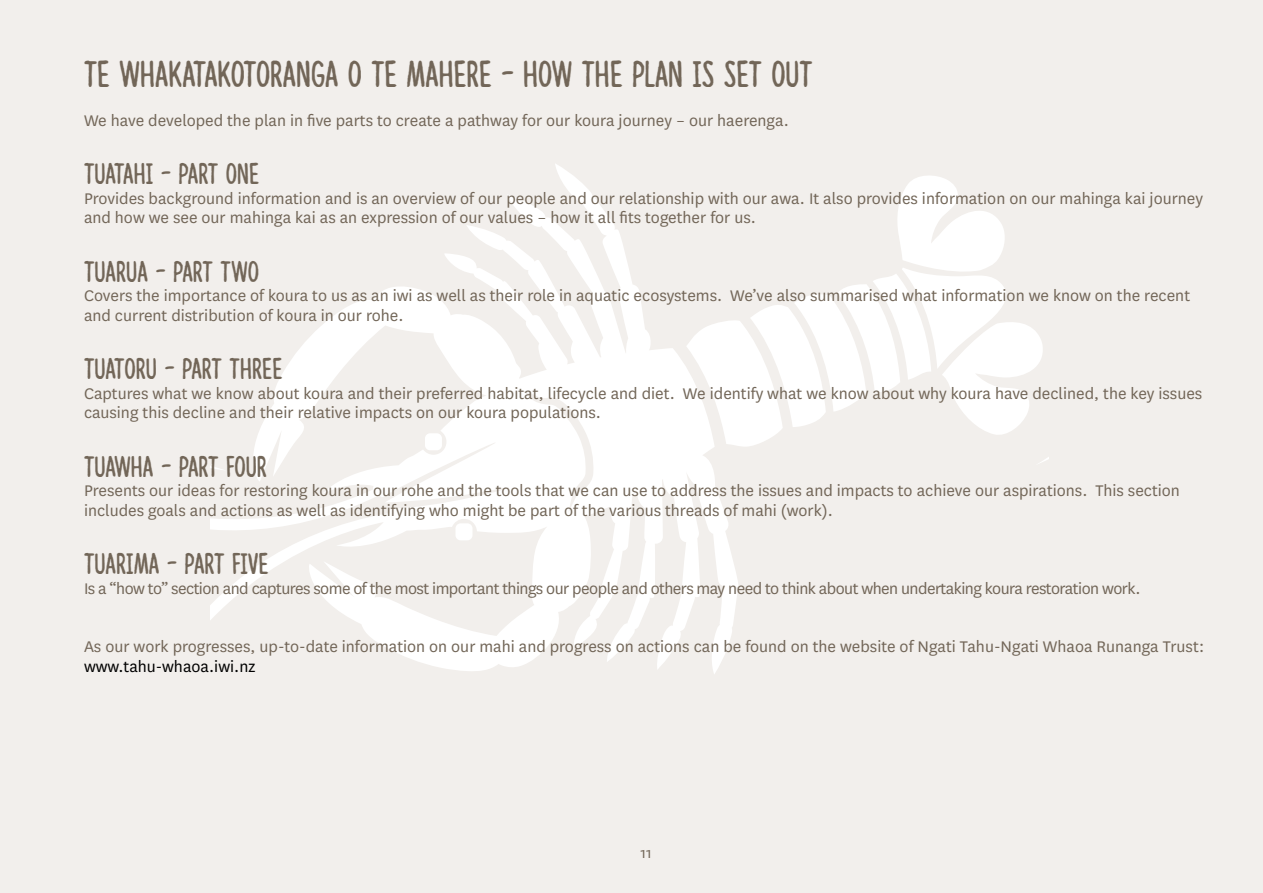
<style>
.page{position:relative;width:1263px;height:893px;background:#f2efec}
.page>*{position:absolute;margin:0;border:0;box-sizing:border-box;transform-origin:0 0}
.t1{font:37.5px "Lazingonasunnyafternoon";color:#726658}
.t2{font:30px "Lazingonasunnyafternoon";color:#726658}
.t3{font:18px/19.5px "National";color:#726658}
.t4{font:18px "National";letter-spacing:-.03em;color:#726658}
.t5{font:18px "National";color:#000}
.t6{font:16.5px "National";color:#726658}
</style>
<div class="page">
<svg style="left:210px;top:164px;width:528px;height:510px"></svg>
<svg style="left:210px;top:290px;width:17px;height:181px"></svg>
<svg style="left:686px;top:173px;width:363px;height:292px"></svg>
<h1 class="t1" style="left:84px;top:52px;width:730px">TE WHAKATAKOTORANGA O TE MAHERE - HOW THE PLAN IS SET OUT</h1>
<p class="t3" style="left:84px;top:110px;width:706px">We have developed the plan in five parts to create a pathway for our koura journey – our haerenga.</p>
<h2 class="t2" style="left:84px;top:156px;width:177px">TUATAHI - PART ONE</h2>
<p class="t3" style="left:84px;top:188px;width:1120px">Provides background information and is an overview of our people and our relationship with our awa. It also provides information on our mahinga kai journey and how we see our mahinga kai as an expression of our values – how it all fits together for us.</p>
<h2 class="t2" style="left:84px;top:254px;width:177px">TUARUA - PART TWO</h2>
<p class="t3" style="left:84px;top:285px;width:1107px">Covers the importance of koura to us as an iwi as well as their role in aquatic ecosystems. We’ve also summarised what information we know on the recent and current distribution of koura in our rohe.</p>
<h2 class="t2" style="left:84px;top:351px;width:200px">TUATORU - PART THREE</h2>
<p class="t3" style="left:84px;top:383px;width:1120px">Captures what we know about koura and their preferred habitat, lifecycle and diet. We identify what we know about why koura have declined, the key issues causing this decline and their relative impacts on our koura populations.</p>
<h2 class="t2" style="left:84px;top:449px;width:184px">TUAWHA - PART FOUR</h2>
<p class="t3" style="left:84px;top:480px;width:1097px">Presents our ideas for restoring koura in our rohe and the tools that we can use to address the issues and impacts to achieve our aspirations. This section includes goals and actions as well as identifying who might be part of the various threads of mahi (work).</p>
<h2 class="t2" style="left:84px;top:546px;width:186px">TUARIMA - PART FIVE</h2>
<p class="t4" style="left:84px;top:576px;width:1058px">Is a “how to” section and captures some of the most important things our people and others may need to think about when undertaking koura restoration work.</p>
<p class="t3" style="left:84px;top:636px;width:1122px">As our work progresses, up-to-date information on our mahi and progress on actions can be found on the website of Ngati Tahu-Ngati Whaoa Runanga Trust:</p>
<p class="t5" style="left:84px;top:654px;width:173px">www.tahu-whaoa.iwi.nz</p>
<p class="t6" style="left:640px;top:842px;width:13px">11</p>
</div>
